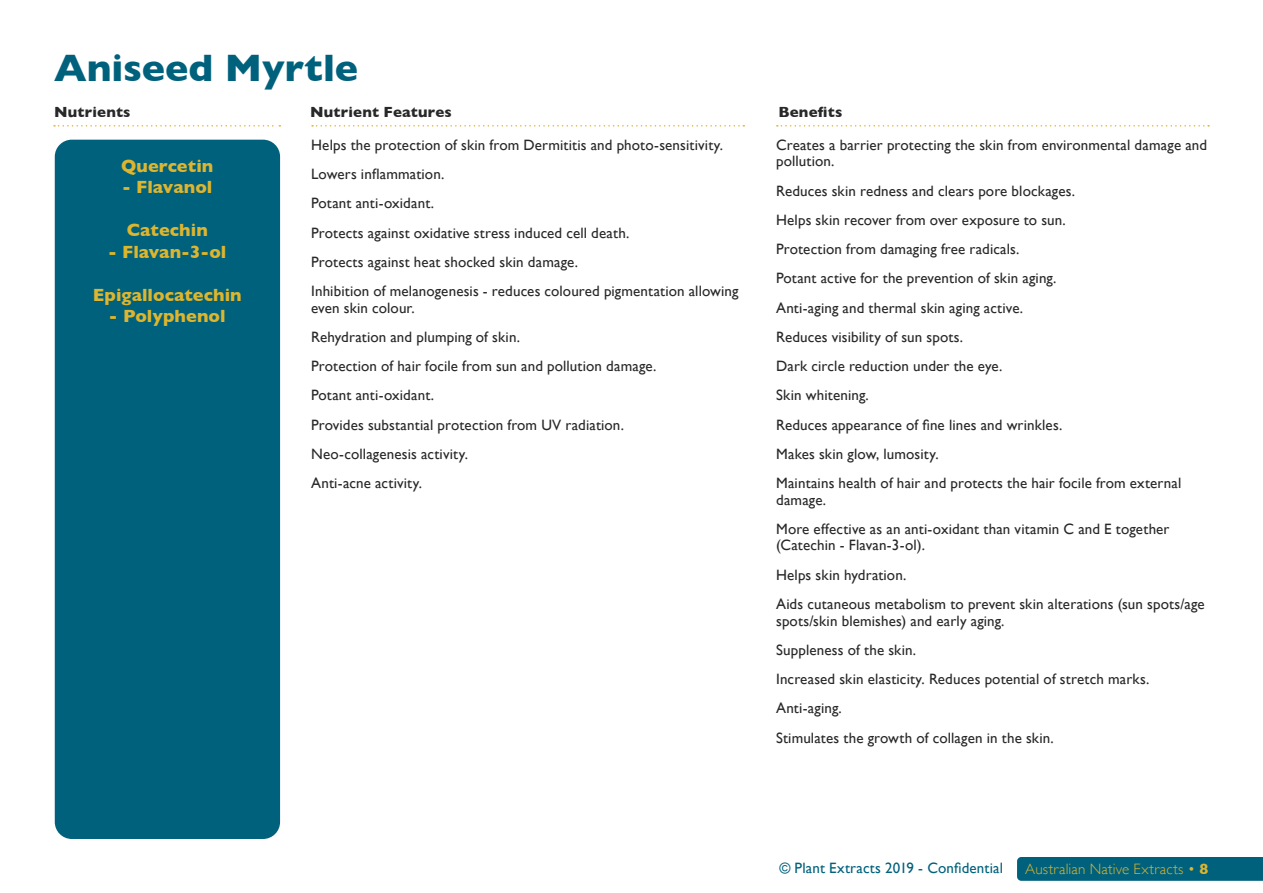
<style>
.page{position:relative;width:1263px;height:893px;background:#fff}
.page>*{position:absolute;margin:0;border:0;box-sizing:border-box;transform-origin:0 0}
.t1{font:700 39px "Gill Sans";letter-spacing:.005em;color:#00617d}
.t2{font:700 18px "Gill Sans";letter-spacing:.005em;color:#ddb52e}
.t3{font:15px/29.2px "Gill Sans";letter-spacing:.01em;color:#292829}
.t4{font:700 15px "Gill Sans";letter-spacing:.01em;color:#292829}
.t5{font:15px "Gill Sans";letter-spacing:.01em;color:#00617d}
.t6{font:300 15px "Gill Sans";letter-spacing:.015em;color:#ddb52e}
.s1{font-weight:700}
</style>
<div class="page">
<div style="left:55px;top:140px;width:225px;height:699px;background:#00617d;border-radius:17px"></div>
<div style="left:1017px;top:857px;width:246px;height:24px;background:#00617d"></div>
<svg style="left:54px;top:125px;width:226px;height:2px"></svg>
<svg style="left:312px;top:125px;width:432px;height:2px"></svg>
<svg style="left:777px;top:125px;width:432px;height:2px"></svg>
<h1 class="t1" style="left:54px;top:37px;width:306px">Aniseed Myrtle</h1>
<p class="t4" style="left:54px;top:100px;width:78px">Nutrients</p>
<p class="t4" style="left:310px;top:100px;width:143px">Nutrient Features</p>
<p class="t4" style="left:778px;top:100px;width:65px">Benefits</p>
<p class="t2" style="left:121px;top:151px;width:94px">Quercetin</p>
<p class="t2" style="left:122px;top:173px;width:92px">- Flavanol</p>
<p class="t2" style="left:127px;top:216px;width:83px">Catechin</p>
<p class="t2" style="left:108px;top:238px;width:120px">- Flavan-3-ol</p>
<p class="t2" style="left:93px;top:280px;width:150px">Epigallocatechin</p>
<p class="t2" style="left:109px;top:302px;width:118px">- Polyphenol</p>
<p class="t3" style="left:311px;top:130px;width:429px">Helps the protection of skin from Dermititis and photo-sensitivity.<br>Lowers inflammation.<br>Potant anti-oxidant.<br>Protects against oxidative stress induced cell death.<br>Protects against heat shocked skin damage.<br>Inhibition of melanogenesis - reduces coloured pigmentation allowing</p>
<p class="t3" style="left:311px;top:293px;width:347px">even skin colour.<br>Rehydration and plumping of skin.<br>Protection of hair focile from sun and pollution damage.<br>Potant anti-oxidant.<br>Provides substantial protection from UV radiation.<br>Neo-collagenesis activity.<br>Anti-acne activity.</p>
<p class="t3" style="left:776px;top:136px;width:432px;line-height:16.5px">Creates a barrier protecting the skin from environmental damage and pollution.</p>
<p class="t3" style="left:776px;top:176px;width:407px">Reduces skin redness and clears pore blockages.<br>Helps skin recover from over exposure to sun.<br>Protection from damaging free radicals.<br>Potant active for the prevention of skin aging.<br>Anti-aging and thermal skin aging active.<br>Reduces visibility of sun spots.<br>Dark circle reduction under the eye.<br>Skin whitening.<br>Reduces appearance of fine lines and wrinkles.<br>Makes skin glow, lumosity.<br>Maintains health of hair and protects the hair focile from external</p>
<p class="t3" style="left:776px;top:485px;width:395px">damage.<br>More effective as an anti-oxidant than vitamin C and E together</p>
<p class="t3" style="left:776px;top:531px;width:430px">(Catechin - Flavan-3-ol).<br>Helps skin hydration.<br>Aids cutaneous metabolism to prevent skin alterations (sun spots/age</p>
<p class="t3" style="left:776px;top:606px;width:375px">spots/skin blemishes) and early aging.<br>Suppleness of the skin.<br>Increased skin elasticity. Reduces potential of stretch marks.<br>Anti-aging.<br>Stimulates the growth of collagen in the skin.</p>
<p class="t5" style="left:779px;top:859px;width:225px">© Plant Extracts 2019 - Confidential</p>
<p class="t6" style="left:1025px;top:857px;width:185px">Australian Native Extracts • <span class="s1">8</span></p>
</div>
